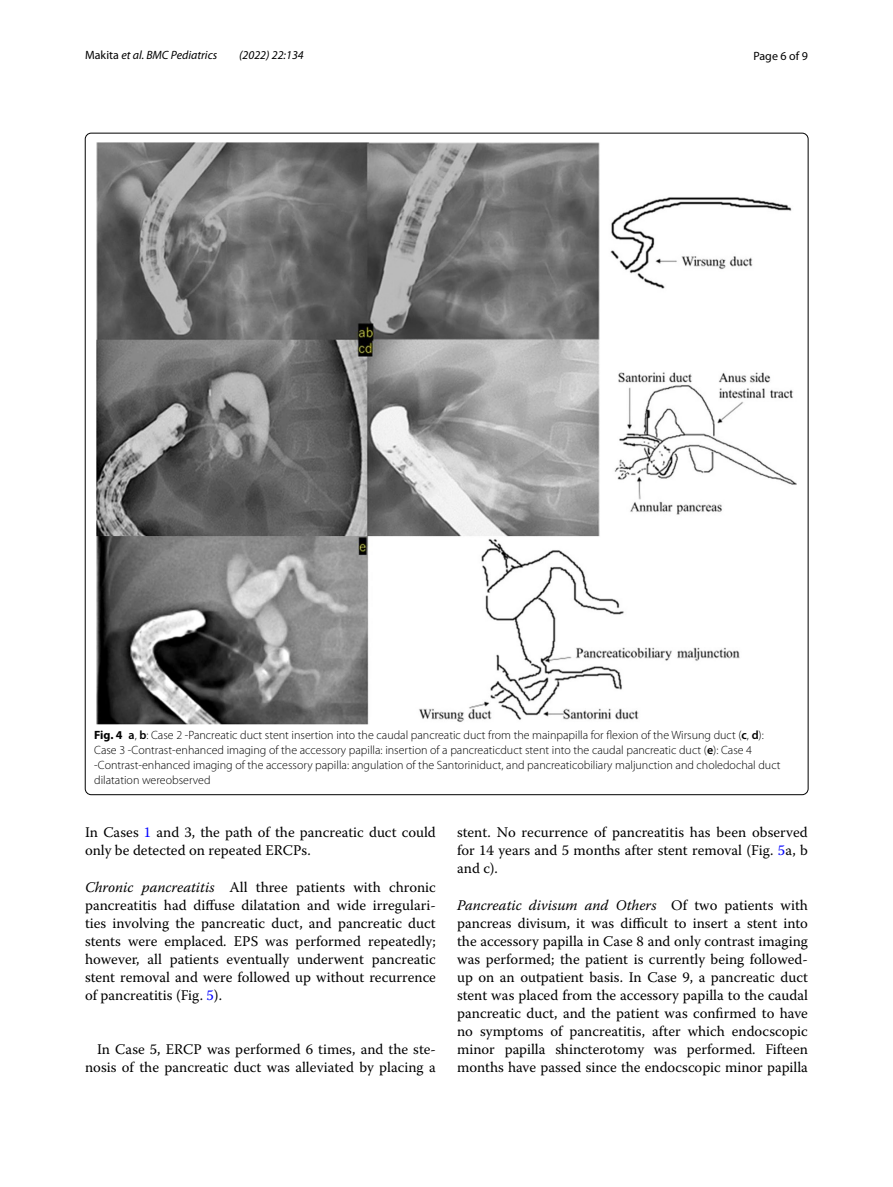
<style>
.page{position:relative;width:893px;height:1187px;background:#fff}
.page>*{position:absolute;margin:0;border:0;box-sizing:border-box;transform-origin:0 0}
.t1{font:14.7px/18px "Warnock Pro";color:#000;text-align:justify}
.t2{font:300 12px/15px "Myriad Pro";color:#000}
.t3{font:italic 12px "Myriad Pro";color:#000}
.t4{font:12px "Myriad Pro";color:#000}
.s1{font-style:normal}
.s2{font-weight:700}
.s3{font-weight:600}
.s4{color:#00f}
.s5{font-style:italic}
</style>
<div class="page">
<img style="left:96px;top:142px;width:701px;height:582px">
<p class="t3" style="left:85px;top:48px;width:134px"><span class="s1">Makita</span> et al. BMC Pediatrics</p>
<p class="t3" style="left:239px;top:48px;width:66px">(2022) 22:134</p>
<p class="t4" style="left:753px;top:48px;width:56px">Page 6 of 9</p>
<p class="t2" style="left:94px;top:728px;width:688px"><span class="s2">Fig. 4</span> <span class="s3">a</span>, <span class="s3">b</span>: Case 2 -Pancreatic duct stent insertion into the caudal pancreatic duct from the mainpapilla for flexion of the Wirsung duct (<span class="s3">c</span>, <span class="s3">d</span>):<br>Case 3 -Contrast-enhanced imaging of the accessory papilla: insertion of a pancreaticduct stent into the caudal pancreatic duct (<span class="s3">e</span>): Case 4 -Contrast-enhanced imaging of the accessory papilla: angulation of the Santoriniduct, and pancreaticobiliary maljunction and choledochal duct dilatation wereobserved</p>
<p class="t1" style="left:85px;top:822px;width:352px">In Cases <span class="s4">1</span> and 3, the path of the pancreatic duct could only be detected on repeated ERCPs.</p>
<p class="t1" style="left:85px;top:877px;width:352px"><span class="s5">Chronic pancreatitis</span> All three patients with chronic pancreatitis had diffuse dilatation and wide irregulari&shy;ties involving the pancreatic duct, and pancreatic duct stents were emplaced. EPS was performed repeatedly; however, all patients eventually underwent pancreatic stent removal and were followed up without recurrence of pancreatitis (Fig. <span class="s4">5</span>).</p>
<p class="t1" style="left:85px;top:1040px;width:352px;text-align:right">In Case 5, ERCP was performed 6 times, and the ste&shy;nosis of the pancreatic duct was alleviated by placing a</p>
<p class="t1" style="left:457px;top:822px;width:352px">stent. No recurrence of pancreatitis has been observed for 14 years and 5 months after stent removal (Fig. <span class="s4">5</span>a, b and c).</p>
<p class="t1" style="left:457px;top:895px;width:352px"><span class="s5">Pancreatic divisum and Others</span> Of two patients with pancreas divisum, it was difficult to insert a stent into the accessory papilla in Case 8 and only contrast imaging was performed; the patient is currently being followed&shy;up on an outpatient basis. In Case 9, a pancreatic duct stent was placed from the accessory papilla to the caudal pancreatic duct, and the patient was confirmed to have no symptoms of pancreatitis, after which endocscopic minor papilla shincterotomy was performed. Fifteen months have passed since the endocscopic minor papilla</p>
</div>
